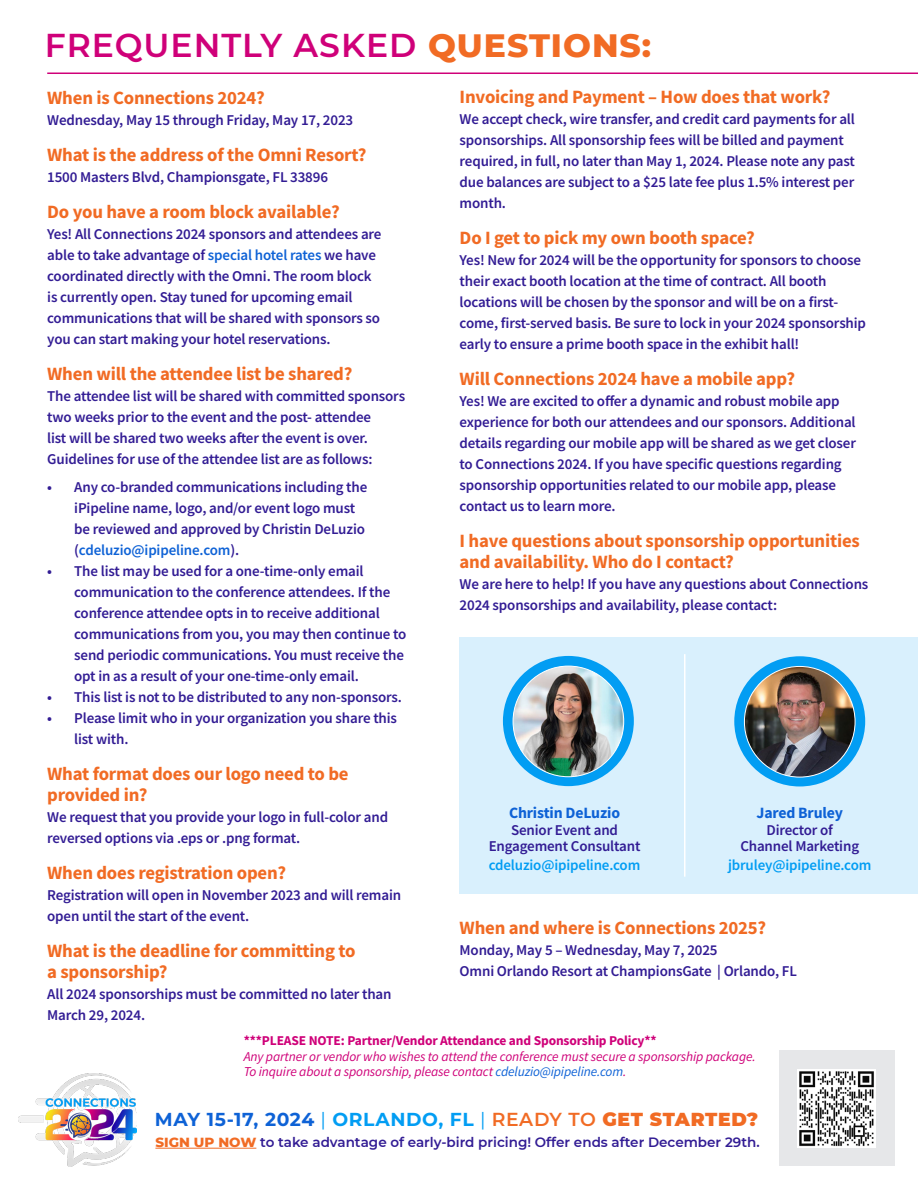
<style>
.page{position:relative;width:918px;height:1188px;background:#fff}
.page>*{position:absolute;margin:0;border:0;box-sizing:border-box;transform-origin:0 0}
.t1{font:600 33px "Montserrat";letter-spacing:.03em;color:#cf0079}
.t2{font:700 18.75px/21px "Source Sans Pro";letter-spacing:-.01em;color:#f16b24}
.t3{font:700 18.75px "Montserrat";letter-spacing:.035em;color:#0e62d6}
.t4{font:700 15.75px "Source Sans Pro";letter-spacing:-.01em;color:#0e62d6}
.t5{font:600 15px/21px "Source Sans Pro";letter-spacing:-.01em;color:#321c94}
.t6{font:600 15px "Source Sans Pro";letter-spacing:-.01em;color:#029df3}
.t7{font:italic 13.5px "Source Sans Pro";letter-spacing:-.01em;color:#cf0079}
.t8{font:600 13.5px "Montserrat";color:#321c94}
.t9{font:700 13.5px "Source Sans Pro";letter-spacing:-.01em;color:#cf0079}
.s1{font-weight:800;color:#f16b24}
.s2{color:#0e62d6}
.s3{font-weight:400;color:#029df3}
.s4{color:#029df3}
.s5{font-weight:600;color:#f16b24}
.s6{font-weight:900;color:#f16b24}
</style>
<div class="page">
<img style="left:19px;top:1074px;width:117px;height:93px">
<div style="left:779px;top:1050px;width:116px;height:115px;background:#e6e7e9"></div>
<img style="left:797px;top:1069px;width:79px;height:79px">
<div style="left:459px;top:637px;width:459px;height:257px;background:#d9f0fd"></div>
<div style="left:503px;top:656px;width:131px;height:130px;background:#029df3;border-radius:50%"></div>
<img style="left:513px;top:666px;width:111px;height:111px;border-radius:54px">
<div style="left:734px;top:656px;width:131px;height:130px;background:#029df3;border-radius:50%"></div>
<img style="left:744px;top:666px;width:111px;height:111px;border-radius:55px">
<hr style="left:684px;top:654px;width:2px;height:223px;background:#fff">
<hr style="left:47px;top:73px;width:871px;height:1px;background:#cf0079">
<hr style="left:155px;top:1148px;width:101px;height:1px;background:#f16b24">
<p class="t1" style="left:45px;top:22px;width:608px">FREQUENTLY ASKED <span class="s1">QUESTIONS:</span></p>
<p class="t2" style="left:460px;top:86px;width:372px">Invoicing and Payment – How does that work?</p>
<p class="t5" style="left:460px;top:108px;width:397px">We accept check, wire transfer, and credit card payments for all sponsorships. All sponsorship fees will be billed and payment required, in full, no later than May 1, 2024. Please note any past due balances are subject to a $25 late fee plus 1.5% interest per month.</p>
<p class="t2" style="left:460px;top:227px;width:297px">Do I get to pick my own booth space?</p>
<p class="t5" style="left:460px;top:249px;width:408px">Yes! New for 2024 will be the opportunity for sponsors to choose their exact booth location at the time of contract. All booth locations will be chosen by the sponsor and will be on a first&shy;come, first-served basis. Be sure to lock in your 2024 sponsorship early to ensure a prime booth space in the exhibit hall!</p>
<p class="t2" style="left:460px;top:368px;width:337px">Will Connections 2024 have a mobile app?</p>
<p class="t5" style="left:460px;top:390px;width:398px">Yes! We are excited to offer a dynamic and robust mobile app experience for both our attendees and our sponsors. Additional details regarding our mobile app will be shared as we get closer to Connections 2024. If you have specific questions regarding sponsorship opportunities related to our mobile app, please contact us to learn more.</p>
<p class="t2" style="left:460px;top:530px;width:402px">I have questions about sponsorship opportunities and availability. Who do I contact?</p>
<p class="t5" style="left:460px;top:573px;width:410px">We are here to help! If you have any questions about Connections<br>2024 sponsorships and availability, please contact:</p>
<p class="t2" style="left:47px;top:87px;width:219px">When is Connections 2024?</p>
<p class="t5" style="left:47px;top:109px;width:308px">Wednesday, May 15 through Friday, May 17, 2023</p>
<p class="t2" style="left:47px;top:144px;width:321px">What is the address of the Omni Resort?</p>
<p class="t5" style="left:47px;top:166px;width:282px">1500 Masters Blvd, Championsgate, FL 33896</p>
<p class="t2" style="left:47px;top:201px;width:294px">Do you have a room block available?</p>
<p class="t5" style="left:47px;top:223px;width:336px">Yes! All Connections 2024 sponsors and attendees are able to take advantage of <span class="s2">special hotel rates</span> we have coordinated directly with the Omni. The room block is currently open. Stay tuned for upcoming email communications that will be shared with sponsors so you can start making your hotel reservations.</p>
<p class="t2" style="left:47px;top:363px;width:307px">When will the attendee list be shared?</p>
<p class="t5" style="left:47px;top:385px;width:359px">The attendee list will be shared with committed sponsors two weeks prior to the event and the post- attendee<br>list will be shared two weeks after the event is over.<br>Guidelines for use of the attendee list are as follows:</p>
<p class="t5" style="left:74px;top:477px;width:295px;text-indent:-27px">• Any co-branded communications including the iPipeline name, logo, and/or event logo must be reviewed and approved by Christin DeLuzio (<span class="s2">cdeluzio@ipipeline.com</span>).</p>
<p class="t5" style="left:74px;top:561px;width:334px;text-indent:-27px">• The list may be used for a one-time-only email communication to the conference attendees. If the conference attendee opts in to receive additional communications from you, you may then continue to send periodic communications. You must receive the opt in as a result of your one-time-only email.</p>
<p class="t5" style="left:47px;top:687px;width:356px">• This list is not to be distributed to any non-sponsors.</p>
<p class="t5" style="left:74px;top:708px;width:324px;text-indent:-27px">• Please limit who in your organization you share this list with.</p>
<p class="t2" style="left:47px;top:763px;width:303px">What format does our logo need to be provided in?</p>
<p class="t5" style="left:47px;top:807px;width:342px">We request that you provide your logo in full-color and reversed options via .eps or .png format.</p>
<p class="t2" style="left:47px;top:862px;width:240px">When does registration open?</p>
<p class="t5" style="left:47px;top:885px;width:356px">Registration will open in November 2023 and will remain open until the start of the event.</p>
<p class="t2" style="left:47px;top:940px;width:310px">What is the deadline for committing to a sponsorship?</p>
<p class="t5" style="left:47px;top:984px;width:346px">All 2024 sponsorships must be committed no later than<br>March 29, 2024.</p>
<p class="t4" style="left:509px;top:802px;width:113px">Christin DeLuzio</p>
<p class="t5" style="left:489px;top:821px;width:153px;line-height:16.5px;text-align:center">Senior Event and<br>Engagement Consultant</p>
<p class="t6" style="left:489px;top:855px;width:153px">cdeluzio@ipipeline.com</p>
<p class="t4" style="left:756px;top:803px;width:88px">Jared Bruley</p>
<p class="t5" style="left:740px;top:822px;width:120px;line-height:16.5px;text-align:center">Director of<br>Channel Marketing</p>
<p class="t6" style="left:728px;top:855px;width:145px">jbruley@ipipeline.com</p>
<p class="t2" style="left:460px;top:917px;width:308px">When and where is Connections 2025?</p>
<p class="t5" style="left:460px;top:939px;width:260px">Monday, May 5 – Wednesday, May 7, 2025</p>
<p class="t5" style="left:460px;top:960px;width:339px">Omni Orlando Resort at ChampionsGate | Orlando, FL</p>
<p class="t9" style="left:244px;top:1031px;width:414px">***PLEASE NOTE: Partner/Vendor Attendance and Sponsorship Policy**</p>
<p class="t7" style="left:244px;top:1048px;width:513px">Any partner or vendor who wishes to attend the conference must secure a sponsorship package.</p>
<p class="t7" style="left:244px;top:1063px;width:384px">To inquire about a sponsorship, please contact <span class="s2">cdeluzio@ipipeline.com</span>.</p>
<p class="t3" style="left:155px;top:1106px;width:605px">MAY 15-17, 2024 <span class="s3">|</span> <span class="s4">ORLANDO, FL</span> <span class="s3">|</span> <span class="s5">READY TO</span> <span class="s6">GET STARTED?</span></p>
<p class="t8" style="left:155px;top:1133px;width:606px"><span class="s1">SIGN UP NOW</span> to take advantage of early-bird pricing! Offer ends after December 29th.</p>
</div>
